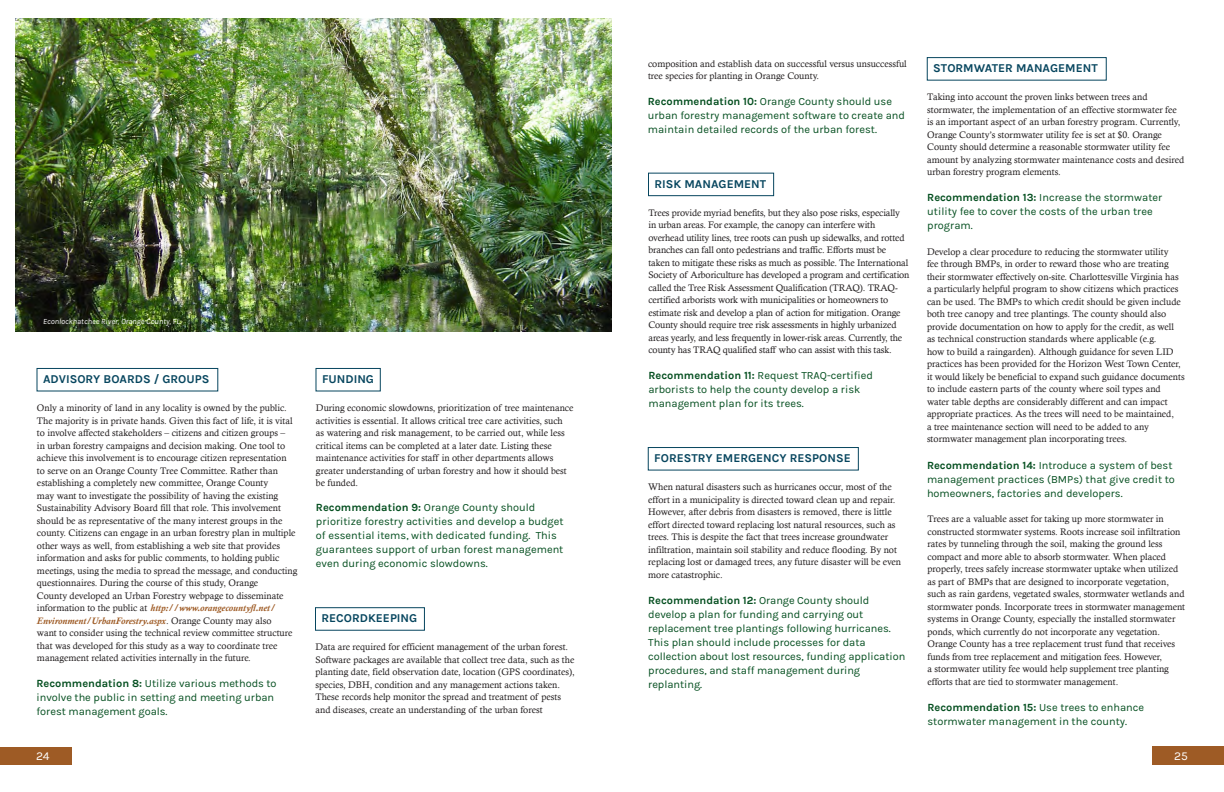
<style>
.page{position:relative;width:1224px;height:792px;background:#fff}
.page>*{position:absolute;margin:0;border:0;box-sizing:border-box;transform-origin:0 0}
.t1{font:700 12px "Karla";color:#06455e}
.t2{font:12px "Karla";color:#fff}
.t3{font:11px/14px "Karla";color:#054f20}
.t4{font:9.5px/12.5px "Calisto";color:#231f20}
.t5{font:italic 8px "Karla";color:#fff}
.s1{font-weight:700;font-style:italic;color:#9e5b25}
.s2{font-weight:700}
</style>
<div class="page">
<div style="left:0;top:747px;width:72px;height:18px;background:#9e5b25"></div>
<div style="left:1152px;top:746px;width:72px;height:20px;background:#9e5b25"></div>
<div style="left:648px;top:173px;width:126px;height:23px;border:1px solid #06455e"></div>
<div style="left:315px;top:368px;width:66px;height:24px;border:1px solid #06455e"></div>
<div style="left:315px;top:607px;width:110px;height:24px;border:1px solid #06455e"></div>
<div style="left:36px;top:368px;width:182px;height:24px;border:1px solid #06455e"></div>
<div style="left:648px;top:447px;width:211px;height:24px;border:1px solid #06455e"></div>
<img style="left:16px;top:18px;width:596px;height:314px">
<div style="left:927px;top:57px;width:180px;height:24px;border:1px solid #06455e"></div>
<p class="t5" style="left:43px;top:317px;width:140px">Econlockhatchee River, Orange County, FL.</p>
<p class="t1" style="left:43px;top:372px;width:168px">ADVISORY BOARDS / GROUPS</p>
<p class="t4" style="left:37px;top:402px;width:262px">Only a minority of land in any locality is owned by the public.<br>The majority is in private hands. Given this fact of life, it is vital to involve affected stakeholders – citizens and citizen groups –<br>in urban forestry campaigns and decision making. One tool to achieve this involvement is to encourage citizen representation<br>to serve on an Orange County Tree Committee. Rather than establishing a completely new committee, Orange County<br>may want to investigate the possibility of having the existing Sustainability Advisory Board fill that role. This involvement should be as representative of the many interest groups in the county. Citizens can engage in an urban forestry plan in multiple other ways as well, from establishing a web site that provides information and asks for public comments, to holding public meetings, using the media to spread the message, and conducting questionnaires. During the course of this study, Orange<br>County developed an Urban Forestry webpage to disseminate information to the public at <span class="s1">http://www.orangecountyfl.net/ Environment/UrbanForestry.aspx</span>. Orange County may also<br>want to consider using the technical review committee structure that was developed for this study as a way to coordinate tree management related activities internally in the future.</p>
<p class="t3" style="left:36px;top:677px;width:242px"><span class="s2">Recommendation 8:</span> Utilize various methods to involve the public in setting and meeting urban forest management goals.</p>
<p class="t1" style="left:322px;top:372px;width:54px">FUNDING</p>
<p class="t4" style="left:316px;top:402px;width:259px">During economic slowdowns, prioritization of tree maintenance activities is essential. It allows critical tree care activities, such<br>as watering and risk management, to be carried out, while less critical items can be completed at a later date. Listing these maintenance activities for staff in other departments allows greater understanding of urban forestry and how it should best be funded.</p>
<p class="t3" style="left:316px;top:501px;width:249px"><span class="s2">Recommendation 9:</span> Orange County should prioritize forestry activities and develop a budget of essential items, with dedicated funding. This guarantees support of urban forest management even during economic slowdowns.</p>
<p class="t1" style="left:322px;top:611px;width:97px">RECORDKEEPING</p>
<p class="t4" style="left:316px;top:641px;width:261px">Data are required for efficient management of the urban forest.<br>Software packages are available that collect tree data, such as the planting date, field observation date, location (GPS coordinates), species, DBH, condition and any management actions taken.<br>These records help monitor the spread and treatment of pests and diseases, create an understanding of the urban forest</p>
<p class="t4" style="left:648px;top:57px;width:260px">composition and establish data on successful versus unsuccessful tree species for planting in Orange County.</p>
<p class="t3" style="left:648px;top:95px;width:259px"><span class="s2">Recommendation 10:</span> Orange County should use urban forestry management software to create and maintain detailed records of the urban forest.</p>
<p class="t1" style="left:655px;top:177px;width:113px">RISK MANAGEMENT</p>
<p class="t4" style="left:648px;top:206px;width:263px">Trees provide myriad benefits, but they also pose risks, especially in urban areas. For example, the canopy can interfere with overhead utility lines, tree roots can push up sidewalks, and rotted branches can fall onto pedestrians and traffic. Efforts must be taken to mitigate these risks as much as possible. The International Society of Arboriculture has developed a program and certification called the Tree Risk Assessment Qualification (TRAQ). TRAQ&shy;certified arborists work with municipalities or homeowners to estimate risk and develop a plan of action for mitigation. Orange County should require tree risk assessments in highly urbanized areas yearly, and less frequently in lower-risk areas. Currently, the county has TRAQ qualified staff who can assist with this task.</p>
<p class="t3" style="left:648px;top:369px;width:226px"><span class="s2">Recommendation 11:</span> Request TRAQ-certified arborists to help the county develop a risk management plan for its trees.</p>
<p class="t1" style="left:654px;top:451px;width:198px">FORESTRY EMERGENCY RESPONSE</p>
<p class="t4" style="left:648px;top:481px;width:254px">When natural disasters such as hurricanes occur, most of the effort in a municipality is directed toward clean up and repair.<br>However, after debris from disasters is removed, there is little effort directed toward replacing lost natural resources, such as trees. This is despite the fact that trees increase groundwater infiltration, maintain soil stability and reduce flooding. By not replacing lost or damaged trees, any future disaster will be even more catastrophic.</p>
<p class="t3" style="left:648px;top:593px;width:259px"><span class="s2">Recommendation 12:</span> Orange County should develop a plan for funding and carrying out replacement tree plantings following hurricanes.<br>This plan should include processes for data collection about lost resources, funding application procedures, and staff management during replanting.</p>
<p class="t1" style="left:933px;top:61px;width:166px">STORMWATER MANAGEMENT</p>
<p class="t4" style="left:927px;top:91px;width:259px">Taking into account the proven links between trees and stormwater, the implementation of an effective stormwater fee is an important aspect of an urban forestry program. Currently, Orange County’s stormwater utility fee is set at $0. Orange County should determine a reasonable stormwater utility fee amount by analyzing stormwater maintenance costs and desired urban forestry program elements.</p>
<p class="t3" style="left:927px;top:190px;width:237px"><span class="s2">Recommendation 13:</span> Increase the stormwater utility fee to cover the costs of the urban tree program.</p>
<p class="t4" style="left:927px;top:245px;width:259px">Develop a clear procedure to reducing the stormwater utility<br>fee through BMPs, in order to reward those who are treating their stormwater effectively on-site. Charlottesville Virginia has a particularly helpful program to show citizens which practices can be used. The BMPs to which credit should be given include both tree canopy and tree plantings. The county should also provide documentation on how to apply for the credit, as well as technical construction standards where applicable (e.g.<br>how to build a raingarden). Although guidance for seven LID practices has been provided for the Horizon West Town Center, it would likely be beneficial to expand such guidance documents to include eastern parts of the county where soil types and water table depths are considerably different and can impact appropriate practices. As the trees will need to be maintained,<br>a tree maintenance section will need to be added to any stormwater management plan incorporating trees.</p>
<p class="t3" style="left:927px;top:458px;width:249px"><span class="s2">Recommendation 14:</span> Introduce a system of best management practices (BMPs) that give credit to homeowners, factories and developers.</p>
<p class="t4" style="left:928px;top:513px;width:259px">Trees are a valuable asset for taking up more stormwater in constructed stormwater systems. Roots increase soil infiltration rates by tunneling through the soil, making the ground less compact and more able to absorb stormwater. When placed properly, trees safely increase stormwater uptake when utilized as part of BMPs that are designed to incorporate vegetation, such as rain gardens, vegetated swales, stormwater wetlands and stormwater ponds. Incorporate trees in stormwater management systems in Orange County, especially the installed stormwater ponds, which currently do not incorporate any vegetation.<br>Orange County has a tree replacement trust fund that receives funds from tree replacement and mitigation fees. However,<br>a stormwater utility fee would help supplement tree planting efforts that are tied to stormwater management.</p>
<p class="t3" style="left:928px;top:700px;width:218px"><span class="s2">Recommendation 15:</span> Use trees to enhance stormwater management in the county.</p>
<p class="t2" style="left:36px;top:749px;width:15px">24</p>
<p class="t2" style="left:1174px;top:749px;width:15px">25</p>
</div>
